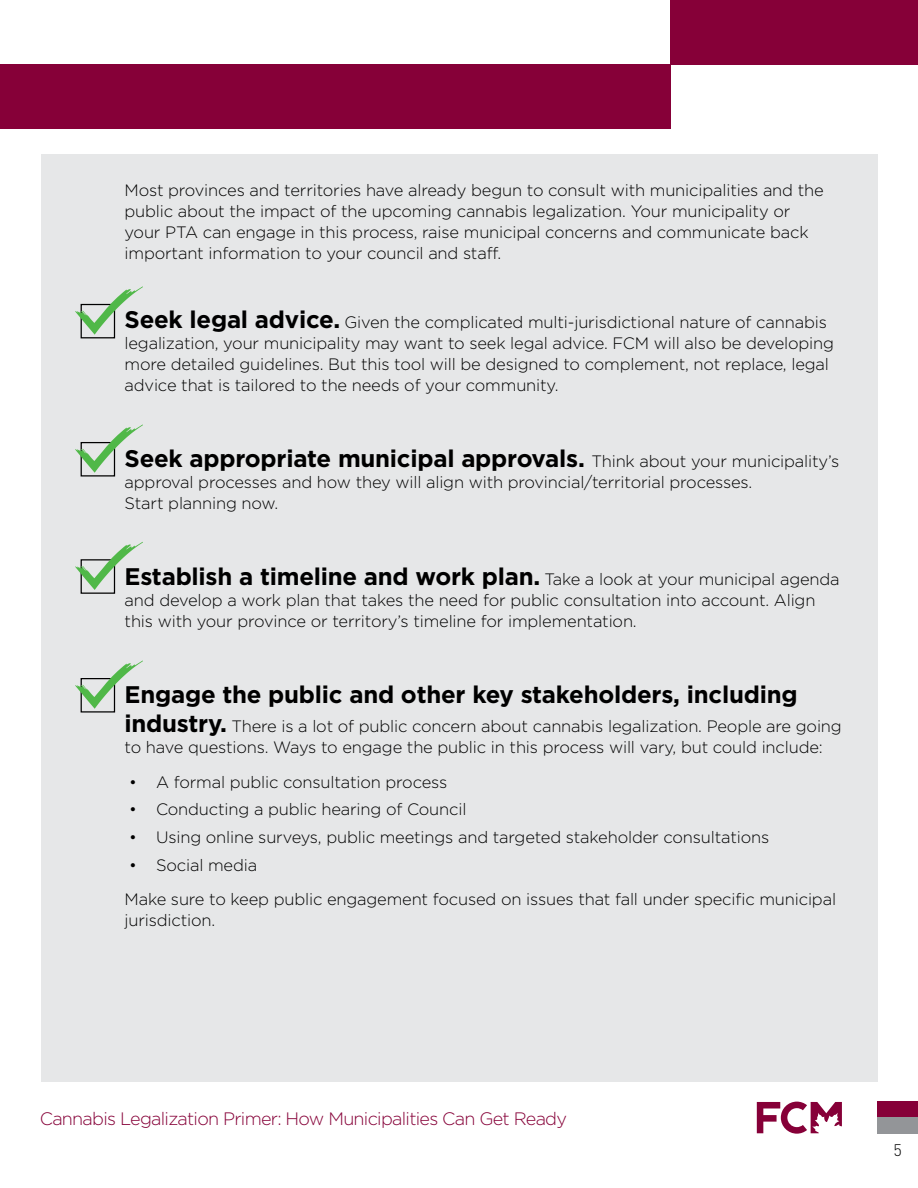
<style>
.page{position:relative;width:918px;height:1188px;background:#fff}
.page>*{position:absolute;margin:0;border:0;box-sizing:border-box;transform-origin:0 0}
.t1{font:700 24px "Gotham";letter-spacing:-.01em;color:#000}
.t2{font:300 18px "Gotham";letter-spacing:-.04em;color:#860038}
.t3{font:300 16.5px/21px "Gotham";letter-spacing:-.01em;color:#000}
.t4{font:300 16.5px "DIN";color:#000}
.s1{font-weight:700;font-size:24px}
.s2{font-weight:300;font-size:16.5px}
</style>
<div class="page">
<div style="left:877px;top:1102px;width:41px;height:16px;background:#860038"></div>
<div style="left:877px;top:1118px;width:41px;height:16px;background:#939598"></div>
<div style="left:41px;top:154px;width:836px;height:927px;background:#e6e7e8"></div>
<div style="left:0;top:65px;width:671px;height:64px;background:#860038"></div>
<div style="left:671px;top:0;width:247px;height:65px;background:#860038"></div>
<div style="left:81px;top:304px;width:34px;height:34px;border:1px solid #000"></div>
<svg style="left:75px;top:286px;width:68px;height:49px"></svg>
<svg style="left:75px;top:425px;width:68px;height:48px"></svg>
<div style="left:81px;top:559px;width:34px;height:35px;border:1px solid #000"></div>
<svg style="left:75px;top:542px;width:68px;height:48px"></svg>
<svg style="left:75px;top:661px;width:68px;height:48px"></svg>
<svg style="left:757px;top:1102px;width:85px;height:32px"></svg>
<p class="t3" style="left:125px;top:179px;width:701px">Most provinces and territories have already begun to consult with municipalities and the public about the impact of the upcoming cannabis legalization. Your municipality or your PTA can engage in this process, raise municipal concerns and communicate back important information to your council and staff.</p>
<p class="t3" style="left:125px;top:312px;width:711px"><span class="s1">Seek legal advice.</span> Given the complicated multi-jurisdictional nature of cannabis legalization, your municipality may want to seek legal advice. FCM will also be developing more detailed guidelines. But this tool will be designed to complement, not replace, legal advice that is tailored to the needs of your community.</p>
<h1 class="t1" style="left:125px;top:445px;width:716px">Seek appropriate municipal approvals. <span class="s2">Think about your municipality’s</span></h1>
<p class="t3" style="left:125px;top:472px;width:629px">approval processes and how they will align with provincial/territorial processes.<br>Start planning now.</p>
<h1 class="t1" style="left:125px;top:563px;width:717px">Establish a timeline and work plan. <span class="s2">Take a look at your municipal agenda</span></h1>
<p class="t3" style="left:125px;top:590px;width:692px">and develop a work plan that takes the need for public consultation into account. Align this with your province or territory’s timeline for implementation.</p>
<h1 class="t1" style="left:125px;top:681px;width:675px">Engage the public and other key stakeholders, including</h1>
<p class="t3" style="left:125px;top:716px;width:719px"><span class="s1">industry.</span> There is a lot of public concern about cannabis legalization. People are going to have questions. Ways to engage the public in this process will vary, but could include:</p>
<p class="t3" style="left:129px;top:771px;width:320px">• A formal public consultation process</p>
<p class="t3" style="left:129px;top:799px;width:339px">• Conducting a public hearing of Council</p>
<p class="t3" style="left:129px;top:827px;width:642px">• Using online surveys, public meetings and targeted stakeholder consultations</p>
<p class="t3" style="left:125px;top:848px;width:713px;line-height:34.5px">• Social media<br>Make sure to keep public engagement focused on issues that fall under specific municipal</p>
<p class="t3" style="left:125px;top:910px;width:92px">jurisdiction.</p>
<p class="t2" style="left:40px;top:1109px;width:529px">Cannabis Legalization Primer: How Municipalities Can Get Ready</p>
<p class="t4" style="left:893px;top:1140px;width:10px">5</p>
</div>
